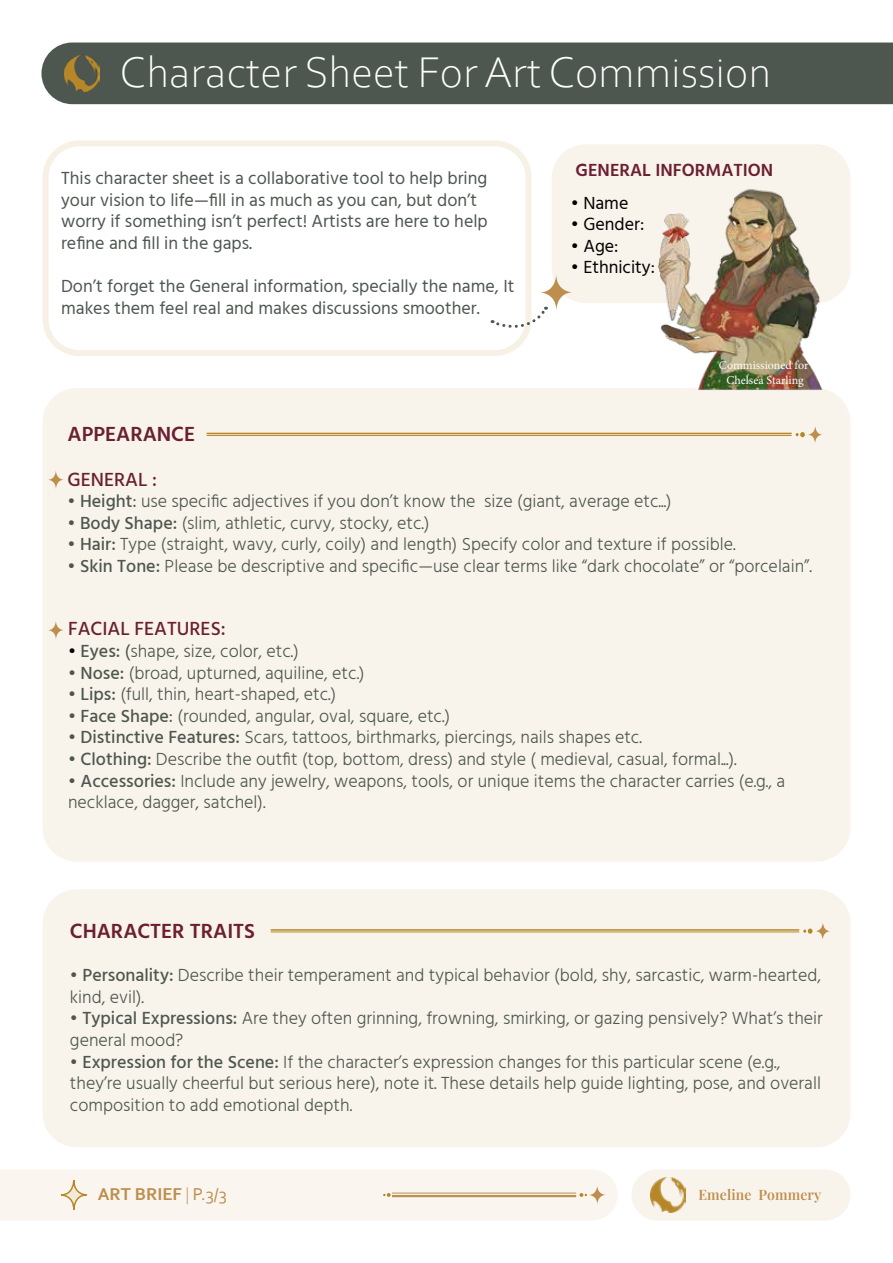
<style>
.page{position:relative;width:893px;height:1263px;background:#fff}
.page>*{position:absolute;margin:0;border:0;box-sizing:border-box;transform-origin:0 0}
.t1{font:300 45px "Corbel";color:#fff}
.t2{font:600 21px "Hind";color:#6b2031}
.t3{font:500 19.5px "Hind";color:#6b2031}
.t4{font:300 18px/21.6px "Hind";color:#4d574f}
.t5{font:18px/21.6px "Hind";color:#4d574f}
.t6{font:18px "Hind";color:#000}
.t7{font:600 18px "Hind";color:#6b2031}
.t8{font:700 18px "Corbel";color:#bd8e4d}
.t9{font:14.25px "Playfair Display";letter-spacing:.01em;color:#bd8e4d}
.t10{font:12px/14.4px "Minion Pro";letter-spacing:-.005em;color:#fff;text-align:center}
.s1{font-weight:400}
.s2{font-weight:500}
.s3{font-weight:400;color:#000}
.s4{font-weight:300}
</style>
<div class="page">
<div style="left:43px;top:140px;width:488px;height:216px;border:6px solid #f3e9d7;border-radius:34px"></div>
<div style="left:41px;top:43px;width:852px;height:61px;background:#4d574f"></div>
<div style="left:43px;top:889px;width:807px;height:258px;background:#f9f4eb;border-radius:34px"></div>
<div style="left:43px;top:388px;width:807px;height:474px;background:#f9f4eb;border-radius:34px"></div>
<div style="left:631px;top:1169px;width:219px;height:51px;background:#f9f4eb;border-radius:26px"></div>
<div style="left:0;top:1170px;width:618px;height:50px;background:#faf6ef"></div>
<img style="left:651px;top:1177px;width:35px;height:35px">
<div style="left:552px;top:144px;width:298px;height:159px;background:#f9f4eb;border-radius:34px"></div>
<svg style="left:61px;top:1180px;width:26px;height:30px"></svg>
<div style="left:60px;top:1179px;width:27px;height:31px;border:2px solid #b58729;border-radius:50%"></div>
<svg style="left:539px;top:274px;width:34px;height:37px"></svg>
<svg style="left:492px;top:307px;width:56px;height:23px"></svg>
<svg style="left:48px;top:470px;width:16px;height:20px"></svg>
<svg style="left:48px;top:620px;width:16px;height:20px"></svg>
<img style="left:64px;top:56px;width:35px;height:35px">
<img style="left:657px;top:162px;width:193px;height:239px">
<svg style="left:807px;top:425px;width:16px;height:19px"></svg>
<svg style="left:796px;top:432px;width:9px;height:5px"></svg>
<hr style="left:207px;top:433px;width:585px;height:1px;background:#b68729">
<hr style="left:207px;top:435px;width:585px;height:1px;background:#b68729">
<svg style="left:815px;top:922px;width:15px;height:18px"></svg>
<svg style="left:803px;top:928px;width:9px;height:6px"></svg>
<hr style="left:271px;top:929px;width:528px;height:2px;background:#b68729">
<hr style="left:271px;top:932px;width:528px;height:1px;background:#b68729">
<h1 class="t1" style="left:120px;top:43px;width:653px">Character Sheet For Art Commission</h1>
<p class="t5" style="left:61px;top:168px;width:428px">This character sheet is a collaborative tool to help bring your vision to life—fill in as much as you can, but don’t worry if something isn’t perfect! Artists are here to help refine and fill in the gaps.</p>
<p class="t5" style="left:61px;top:276px;width:455px">Don’t forget the General information, specially the name, It makes them feel real and makes discussions smoother.</p>
<p class="t7" style="left:576px;top:157px;width:199px">GENERAL INFORMATION</p>
<p class="t6" style="left:571px;top:190px;width:59px">• Name</p>
<p class="t6" style="left:571px;top:212px;width:75px">• Gender:</p>
<p class="t6" style="left:571px;top:234px;width:49px">• Age:</p>
<p class="t6" style="left:571px;top:255px;width:86px">• Ethnicity:</p>
<p class="t10" style="left:719px;top:358px;width:91px">Commissioned for<br>Chelsea Starling</p>
<p class="t2" style="left:68px;top:419px;width:129px">APPEARANCE</p>
<p class="t3" style="left:68px;top:466px;width:91px">GENERAL :</p>
<p class="t4" style="left:68px;top:491px;width:606px"><span class="s1">•</span> <span class="s2">Height</span><span class="s1">:</span> use specific adjectives if you don’t know the size (giant, average etc...)</p>
<p class="t4" style="left:68px;top:513px;width:363px"><span class="s1">•</span> <span class="s2">Body Shape:</span> (slim, athletic, curvy, stocky, etc.)</p>
<p class="t4" style="left:68px;top:535px;width:670px"><span class="s1">•</span> <span class="s2">Hair:</span> Type (straight, wavy, curly, coily) and length) Specify color and texture if possible.</p>
<p class="t4" style="left:68px;top:556px;width:746px"><span class="s1">•</span> <span class="s2">Skin Tone:</span> Please be descriptive and specific—use clear terms like “dark chocolate” or “porcelain”.</p>
<p class="t3" style="left:68px;top:616px;width:159px">FACIAL FEATURES:</p>
<p class="t4" style="left:68px;top:641px;width:232px"><span class="s3">•</span> <span class="s2">Eyes:</span> <span class="s1">(</span>shape, size, color, etc.)</p>
<p class="t4" style="left:68px;top:663px;width:298px"><span class="s1">•</span> <span class="s2">Nose:</span> (broad, upturned, aquiline, etc.)</p>
<p class="t4" style="left:68px;top:684px;width:270px"><span class="s2">• Lips:</span> (full, thin, heart-shaped, etc.)</p>
<p class="t4" style="left:68px;top:706px;width:383px"><span class="s1">•</span> <span class="s2">Face Shape</span><span class="s1">:</span> (rounded, angular, oval, square, etc.)</p>
<p class="t4" style="left:68px;top:728px;width:575px"><span class="s1">•</span> <span class="s2">Distinctive Features:</span> Scars, tattoos, birthmarks, piercings, nails shapes etc.</p>
<p class="t4" style="left:68px;top:749px;width:670px"><span class="s1">•</span> <span class="s2">Clothing:</span> Describe the outfit (top, bottom, dress) and style ( medieval, casual, formal...).</p>
<p class="t4" style="left:68px;top:771px;width:719px"><span class="s2">• Accessories:</span> Include any jewelry, weapons, tools, or unique items the character carries (e.g., a necklace, dagger, satchel).</p>
<p class="t2" style="left:70px;top:916px;width:187px">CHARACTER TRAITS</p>
<p class="t4" style="left:70px;top:965px;width:753px"><span class="s1">•</span> <span class="s2">Personality:</span> Describe their temperament and typical behavior (bold, shy, sarcastic, warm-hearted, kind, evil).</p>
<p class="t4" style="left:70px;top:1009px;width:754px"><span class="s1">•</span> <span class="s2">Typical Expressions:</span> Are they often grinning, frowning, smirking, or gazing pensively? What’s their general mood?</p>
<p class="t4" style="left:70px;top:1052px;width:752px"><span class="s1">•</span> <span class="s2">Expression for the Scene:</span> If the character’s expression changes for this particular scene (e.g., they’re usually cheerful but serious here), note it. These details help guide lighting, pose, and overall composition to add emotional depth.</p>
<p class="t8" style="left:98px;top:1182px;width:131px">ART BRIEF <span class="s4">|</span> <span class="s1">P.3/3</span></p>
<p class="t9" style="left:698px;top:1183px;width:124px">Emeline Pommery</p>
</div>
